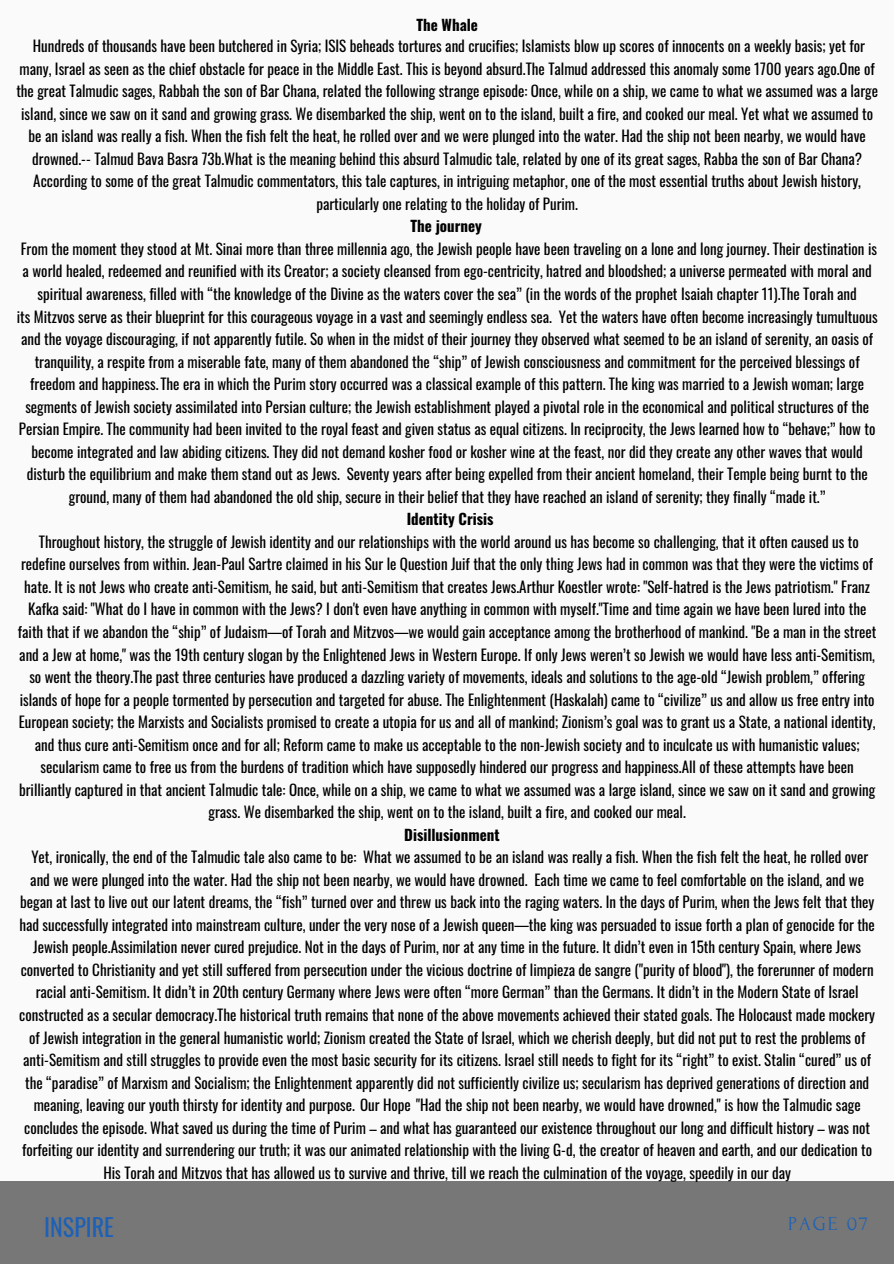
<style>
.page{position:relative;width:894px;height:1264px;background:#fff}
.page>*{position:absolute;margin:0;border:0;box-sizing:border-box;transform-origin:0 0}
.t1{font:24px "Oswald";color:#1d61b7}
.t2{font:19.8px "Forum";letter-spacing:.1em;color:#1d61b7}
.t3{font:15px/22.5px "Oswald";color:#000;text-align:center}
.t4{font:700 15px "Oswald";color:#000}
</style>
<div class="page">
<div style="left:0;top:0;width:893px;height:1263px;background:#fafafa"></div>
<div style="left:0;top:1181px;width:893px;height:82px;background:#777"></div>
<p class="t4" style="left:416px;top:13px;width:63px">The Whale</p>
<p class="t3" style="left:16px;top:34px;width:862px">Hundreds of thousands have been butchered in Syria; ISIS beheads tortures and crucifies; Islamists blow up scores of innocents on a weekly basis; yet for many, Israel as seen as the chief obstacle for peace in the Middle East. This is beyond absurd.The Talmud addressed this anomaly some 1700 years ago.One of the great Talmudic sages, Rabbah the son of Bar Chana, related the following strange episode: Once, while on a ship, we came to what we assumed was a large island, since we saw on it sand and growing grass. We disembarked the ship, went on to the island, built a fire, and cooked our meal. Yet what we assumed to be an island was really a fish. When the fish felt the heat, he rolled over and we were plunged into the water. Had the ship not been nearby, we would have drowned.-- Talmud Bava Basra 73b.What is the meaning behind this absurd Talmudic tale, related by one of its great sages, Rabba the son of Bar Chana?<br>According to some of the great Talmudic commentators, this tale captures, in intriguing metaphor, one of the most essential truths about Jewish history, particularly one relating to the holiday of Purim.</p>
<p class="t4" style="left:410px;top:214px;width:73px">The journey</p>
<p class="t3" style="left:17px;top:237px;width:862px">From the moment they stood at Mt. Sinai more than three millennia ago, the Jewish people have been traveling on a lone and long journey. Their destination is a world healed, redeemed and reunified with its Creator; a society cleansed from ego-centricity, hatred and bloodshed; a universe permeated with moral and spiritual awareness, filled with “the knowledge of the Divine as the waters cover the sea” (in the words of the prophet Isaiah chapter 11).The Torah and<br>its Mitzvos serve as their blueprint for this courageous voyage in a vast and seemingly endless sea. Yet the waters have often become increasingly tumultuous and the voyage discouraging, if not apparently futile. So when in the midst of their journey they observed what seemed to be an island of serenity, an oasis of tranquility, a respite from a miserable fate, many of them abandoned the “ship” of Jewish consciousness and commitment for the perceived blessings of freedom and happiness. The era in which the Purim story occurred was a classical example of this pattern. The king was married to a Jewish woman; large segments of Jewish society assimilated into Persian culture; the Jewish establishment played a pivotal role in the economical and political structures of the Persian Empire. The community had been invited to the royal feast and given status as equal citizens. In reciprocity, the Jews learned how to “behave;” how to become integrated and law abiding citizens. They did not demand kosher food or kosher wine at the feast, nor did they create any other waves that would disturb the equilibrium and make them stand out as Jews. Seventy years after being expelled from their ancient homeland, their Temple being burnt to the ground, many of them had abandoned the old ship, secure in their belief that they have reached an island of serenity; they finally “made it.”</p>
<p class="t4" style="left:406px;top:507px;width:88px">Identity Crisis</p>
<p class="t3" style="left:18px;top:530px;width:859px">Throughout history, the struggle of Jewish identity and our relationships with the world around us has become so challenging, that it often caused us to redefine ourselves from within. Jean-Paul Sartre claimed in his Sur le Question Juif that the only thing Jews had in common was that they were the victims of hate. It is not Jews who create anti-Semitism, he said, but anti-Semitism that creates Jews.Arthur Koestler wrote: "Self-hatred is the Jews patriotism." Franz Kafka said: "What do I have in common with the Jews? I don't even have anything in common with myself."Time and time again we have been lured into the faith that if we abandon the “ship” of Judaism—of Torah and Mitzvos—we would gain acceptance among the brotherhood of mankind. "Be a man in the street and a Jew at home," was the 19th century slogan by the Enlightened Jews in Western Europe. If only Jews weren’t so Jewish we would have less anti-Semitism, so went the theory.The past three centuries have produced a dazzling variety of movements, ideals and solutions to the age-old “Jewish problem,” offering islands of hope for a people tormented by persecution and targeted for abuse. The Enlightenment (Haskalah) came to “civilize” us and allow us free entry into European society; the Marxists and Socialists promised to create a utopia for us and all of mankind; Zionism’s goal was to grant us a State, a national identity, and thus cure anti-Semitism once and for all; Reform came to make us acceptable to the non-Jewish society and to inculcate us with humanistic values; secularism came to free us from the burdens of tradition which have supposedly hindered our progress and happiness.All of these attempts have been brilliantly captured in that ancient Talmudic tale: Once, while on a ship, we came to what we assumed was a large island, since we saw on it sand and growing grass. We disembarked the ship, went on to the island, built a fire, and cooked our meal.</p>
<p class="t4" style="left:404px;top:822px;width:97px">Disillusionment</p>
<p class="t3" style="left:19px;top:845px;width:857px">Yet, ironically, the end of the Talmudic tale also came to be: What we assumed to be an island was really a fish. When the fish felt the heat, he rolled over and we were plunged into the water. Had the ship not been nearby, we would have drowned. Each time we came to feel comfortable on the island, and we began at last to live out our latent dreams, the “fish” turned over and threw us back into the raging waters. In the days of Purim, when the Jews felt that they had successfully integrated into mainstream culture, under the very nose of a Jewish queen—the king was persuaded to issue forth a plan of genocide for the Jewish people.Assimilation never cured prejudice. Not in the days of Purim, nor at any time in the future. It didn’t even in 15th century Spain, where Jews converted to Christianity and yet still suffered from persecution under the vicious doctrine of limpieza de sangre ("purity of blood"), the forerunner of modern racial anti-Semitism. It didn’t in 20th century Germany where Jews were often “more German” than the Germans. It didn’t in the Modern State of Israel constructed as a secular democracy.The historical truth remains that none of the above movements achieved their stated goals. The Holocaust made mockery of Jewish integration in the general humanistic world; Zionism created the State of Israel, which we cherish deeply, but did not put to rest the problems of anti-Semitism and still struggles to provide even the most basic security for its citizens. Israel still needs to fight for its “right” to exist. Stalin “cured” us of the “paradise” of Marxism and Socialism; the Enlightenment apparently did not sufficiently civilize us; secularism has deprived generations of direction and meaning, leaving our youth thirsty for identity and purpose. Our Hope "Had the ship not been nearby, we would have drowned," is how the Talmudic sage concludes the episode. What saved us during the time of Purim – and what has guaranteed our existence throughout our long and difficult history – was not forfeiting our identity and surrendering our truth; it was our animated relationship with the living G-d, the creator of heaven and earth, and our dedication to His Torah and Mitzvos that has allowed us to survive and thrive, till we reach the culmination of the voyage, speedily in our day</p>
<h1 class="t1" style="left:44px;top:1208px;width:71px">INSPIRE</h1>
<h2 class="t2" style="left:788px;top:1212px;width:81px">PAGE 07</h2>
</div>
